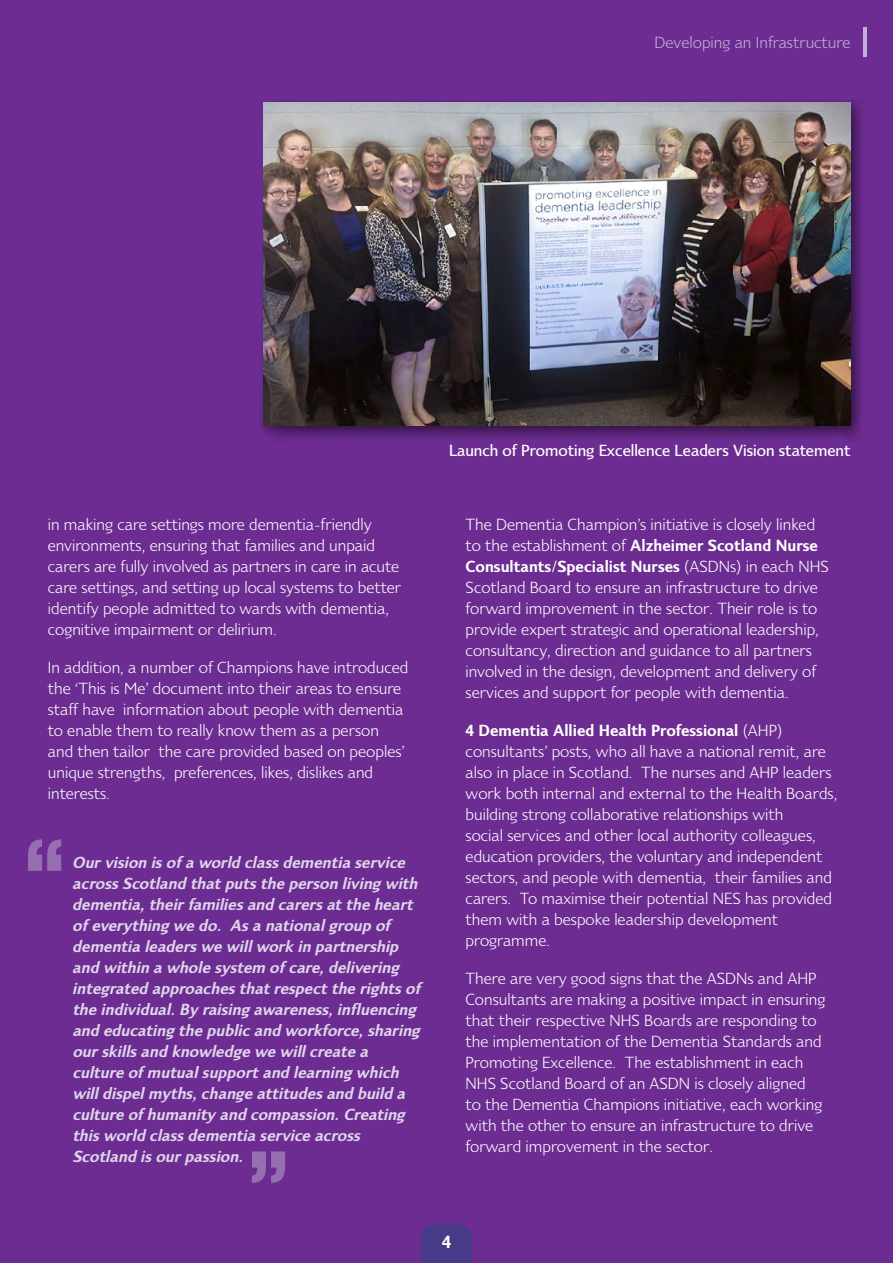
<style>
.page{position:relative;width:893px;height:1263px;background:#6c2c91}
.page>*{position:absolute;margin:0;border:0;box-sizing:border-box;transform-origin:0 0}
.t1{font:600 18px "Sky Sans";color:#fff}
.t2{font:16.5px/21px "Sky Sans";color:#fff}
.t3{font:italic 600 16.5px/21px "Sky Sans";color:#ded5ea}
.t4{font:500 16.5px "Sky Sans";color:#fff}
.t5{font:16.5px "Sky Sans";color:#c4b1d6}
.s1{font-weight:600}
</style>
<div class="page">
<div style="left:260px;top:99px;width:606px;height:342px;background:#000;opacity:.5"></div>
<img style="left:263px;top:102px;width:587px;height:323px">
<svg style="left:28px;top:839px;width:33px;height:32px"></svg>
<svg style="left:252px;top:1151px;width:33px;height:32px"></svg>
<hr style="left:863px;top:27px;width:3px;height:30px;background:#c4b1d6">
<div style="left:421px;top:1225px;width:51px;height:38px;background:#453b88"></div>
<p class="t5" style="left:655px;top:33px;width:197px">Developing an Infrastructure</p>
<p class="t2" style="left:48px;top:513px;width:355px">in making care settings more dementia-friendly environments, ensuring that families and unpaid carers are fully involved as partners in care in acute care settings, and setting up local systems to better identify people admitted to wards with dementia, cognitive impairment or delirium.</p>
<p class="t2" style="left:48px;top:656px;width:362px">In addition, a number of Champions have introduced the ‘This is Me’ document into their areas to ensure staff have information about people with dementia to enable them to really know them as a person and then tailor the care provided based on peoples’ unique strengths, preferences, likes, dislikes and interests.</p>
<p class="t3" style="left:72px;top:852px;width:353px">Ourvision isof a world classdementia service acrossScotland thatputsthe person living with dementia,theirfamiliesand carersatthe heart of everything we do. Asa nationalgroup of dementia leaderswe willwork in partnership and within a whole system of care,delivering integrated approachesthatrespectthe rightsof the individual.By raising awareness,influencing and educating the public and workforce,sharing ourskillsand knowledge we willcreate a culture of mutualsupportand learning which willdispelmyths,change attitudesand build a culture of humanity and compassion.Creating thisworld classdementia service across Scotland isourpassion.</p>
<p class="t4" style="left:449px;top:441px;width:403px">Launch of Promoting Excellence Leaders Vision statement</p>
<p class="t2" style="left:466px;top:513px;width:365px">The Dementia Champion’s initiative is closely linked to the establishment of <span class="s1">Alzheimer Scotland Nurse Consultants/Specialist Nurses</span> (ASDNs) in each NHS Scotland Board to ensure an infrastructure to drive forward improvement in the sector. Their role is to provide expert strategic and operational leadership, consultancy, direction and guidance to all partners involved in the design, development and delivery of services and support for people with dementia.</p>
<p class="t2" style="left:466px;top:719px;width:373px"><span class="s1">4 Dementia Allied Health Professional</span> (AHP) consultants’ posts, who all have a national remit, are also in place in Scotland. The nurses and AHP leaders work both internal and external to the Health Boards, building strong collaborative relationships with<br>social services and other local authority colleagues, education providers, the voluntary and independent sectors, and people with dementia, their families and carers. To maximise their potential NES has provided them with a bespoke leadership development programme.</p>
<p class="t2" style="left:466px;top:968px;width:361px">There are very good signs that the ASDNs and AHP Consultants are making a positive impact in ensuring that their respective NHS Boards are responding to the implementation of the Dementia Standards and Promoting Excellence. The establishment in each NHS Scotland Board of an ASDN is closely aligned<br>to the Dementia Champions initiative, each working with the other to ensure an infrastructure to drive forward improvement in the sector.</p>
<p class="t1" style="left:442px;top:1231px;width:11px">4</p>
</div>
